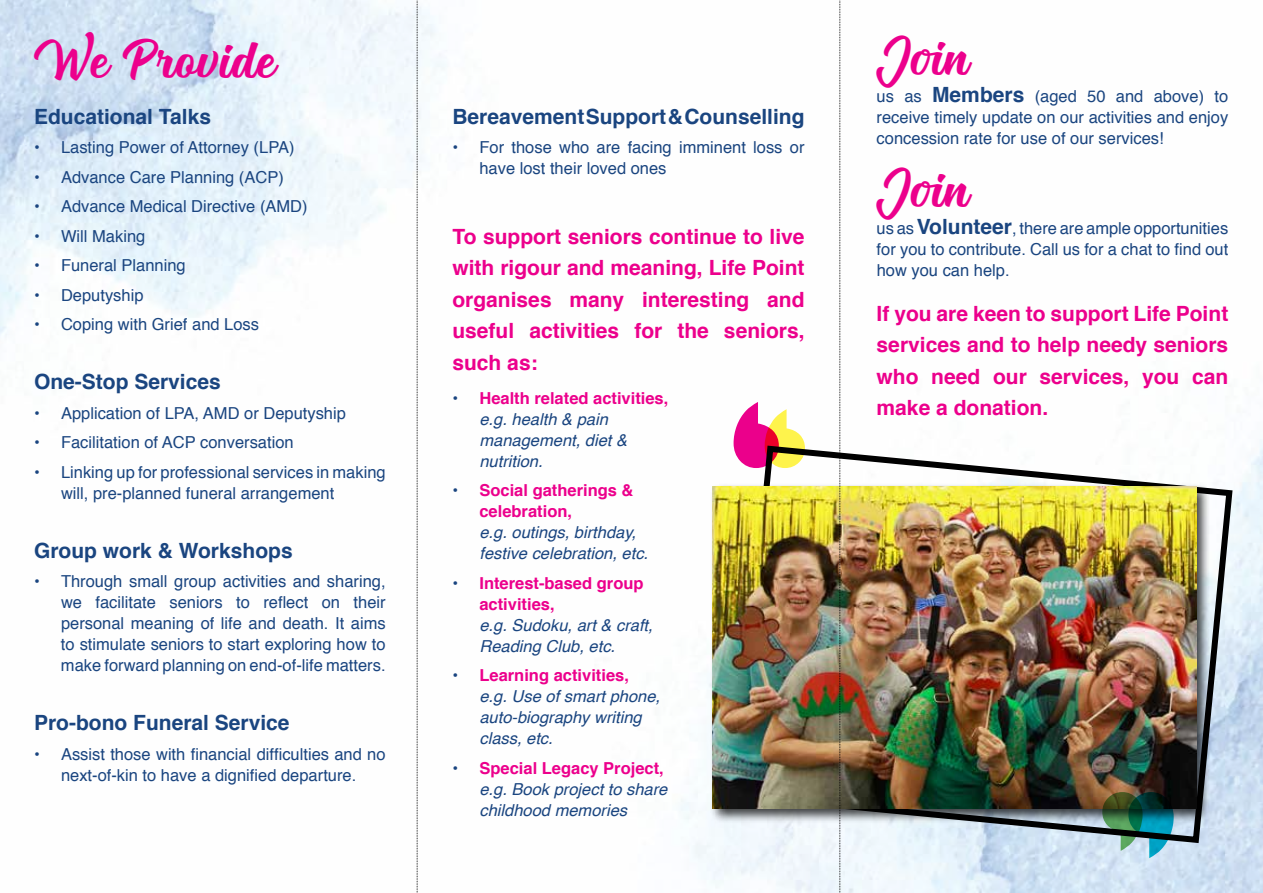
<style>
.page{position:relative;width:1263px;height:893px;background:#fff}
.page>*{position:absolute;margin:0;border:0;box-sizing:border-box;transform-origin:0 0}
.t1{font:43.5px "Mailston";color:#ec008c}
.t2{font:700 21px/31.5px "Helvetica";color:#ec008c;text-align:justify}
.t3{font:700 21px "Helvetica";color:#1a4580}
.t4{font:16.5px/21px "Helvetica";color:#1a4580;text-align:justify}
.t5{font:italic 16.5px/21px "Helvetica";color:#1a4580}
.t6{font:700 16.5px/21px "Helvetica";color:#ec008c}
.s1{font-weight:700;font-size:21px}
.s2{font-weight:700;font-style:normal}
.s3{font-weight:700;font-style:normal;color:#ec008c}
.s4{color:#1a4580}
</style>
<div class="page">
<img style="left:0;top:0;width:1263px;height:893px">
<svg style="left:417px;top:0;width:1px;height:893px"></svg>
<svg style="left:730px;top:442px;width:506px;height:404px"></svg>
<div style="left:709px;top:483px;width:502px;height:341px;background:#000;opacity:.75"></div>
<img style="left:712px;top:486px;width:484px;height:322px">
<svg style="left:1102px;top:792px;width:72px;height:66px;background:#4a7b76"></svg>
<svg style="left:733px;top:402px;width:72px;height:66px"></svg>
<svg style="left:839px;top:0;width:2px;height:893px;background:#9e9c92"></svg>
<h1 class="t1" style="left:34px;top:38px;width:244px">We Provide</h1>
<h1 class="t1" style="left:877px;top:35px;width:95px">Join</h1>
<p class="t4" style="left:877px;top:87px;width:353px">us as <span class="s1">Members</span> (aged 50 and above) to receive timely update on our activities and enjoy concession rate for use of our services!</p>
<h1 class="t1" style="left:877px;top:167px;width:95px">Join</h1>
<p class="t4" style="left:877px;top:219px;width:353px">us as <span class="s1">Volunteer</span>, there are ample opportunities for you to contribute. Call us for a chat to find out how you can help.</p>
<p class="t2" style="left:877px;top:298px;width:353px">If you are keen to support Life Point services and to help needy seniors who need our services, you can make a donation.</p>
<p class="t3" style="left:452px;top:99px;width:354px">Bereavement Support &amp; Counselling</p>
<p class="t4" style="left:479px;top:137px;width:327px;text-indent:-27px">• For those who are facing imminent loss or have lost their loved ones</p>
<p class="t3" style="left:34px;top:99px;width:178px">Educational Talks</p>
<p class="t4" style="left:34px;top:137px;width:262px">• Lasting Power of Attorney (LPA)</p>
<p class="t4" style="left:34px;top:167px;width:251px">• Advance Care Planning (ACP)</p>
<p class="t4" style="left:34px;top:196px;width:275px">• Advance Medical Directive (AMD)</p>
<p class="t4" style="left:34px;top:226px;width:113px">• Will Making</p>
<p class="t4" style="left:34px;top:255px;width:153px">• Funeral Planning</p>
<p class="t4" style="left:34px;top:285px;width:111px">• Deputyship</p>
<p class="t4" style="left:34px;top:314px;width:227px">• Coping with Grief and Loss</p>
<p class="t3" style="left:34px;top:365px;width:188px">One-Stop Services</p>
<p class="t4" style="left:34px;top:403px;width:313px">• Application of LPA, AMD or Deputyship</p>
<p class="t4" style="left:34px;top:433px;width:261px">• Facilitation of ACP conversation</p>
<p class="t4" style="left:61px;top:462px;width:326px;text-indent:-27px">• Linking up for professional services in making will, pre-planned funeral arrangement</p>
<p class="t3" style="left:34px;top:533px;width:260px">Group work &amp; Workshops</p>
<p class="t4" style="left:61px;top:572px;width:326px;text-indent:-27px">• Through small group activities and sharing, we facilitate seniors to reflect on their personal meaning of life and death. It aims to stimulate seniors to start exploring how to make forward planning on end-of-life matters.</p>
<p class="t3" style="left:34px;top:706px;width:257px">Pro-bono Funeral Service</p>
<p class="t4" style="left:34px;top:744px;width:353px;text-align:center">• Assist those with financial difficulties and no next-of-kin to have a dignified departure.</p>
<p class="t2" style="left:452px;top:221px;width:354px">To support seniors continue to live with rigour and meaning, Life Point organises many interesting and useful activities for the seniors, such as:</p>
<p class="t5" style="left:479px;top:388px;width:190px;text-indent:-27px"><span class="s2">•</span> <span class="s3">Health related activities, </span>e.g. health &amp; pain management, diet &amp; nutrition.</p>
<p class="t6" style="left:479px;top:480px;width:156px;text-indent:-27px"><span class="s4">•</span> Social gatherings &amp; celebration,</p>
<p class="t5" style="left:479px;top:522px;width:170px">e.g. outings, birthday, festive celebration, etc.</p>
<p class="t6" style="left:479px;top:572px;width:166px;text-indent:-27px"><span class="s4">•</span> Interest-based group activities,</p>
<p class="t5" style="left:479px;top:615px;width:175px">e.g. Sudoku, art &amp; craft,<br>Reading Club, etc.</p>
<p class="t5" style="left:479px;top:665px;width:182px;text-indent:-27px"><span class="s2">•</span> <span class="s3">Learning activities, </span>e.g. Use of smart phone, auto-biography writing class, etc.</p>
<p class="t5" style="left:479px;top:758px;width:190px;text-indent:-27px"><span class="s2">•</span> <span class="s3">Special Legacy Project, </span>e.g. Book project to share childhood memories</p>
</div>
